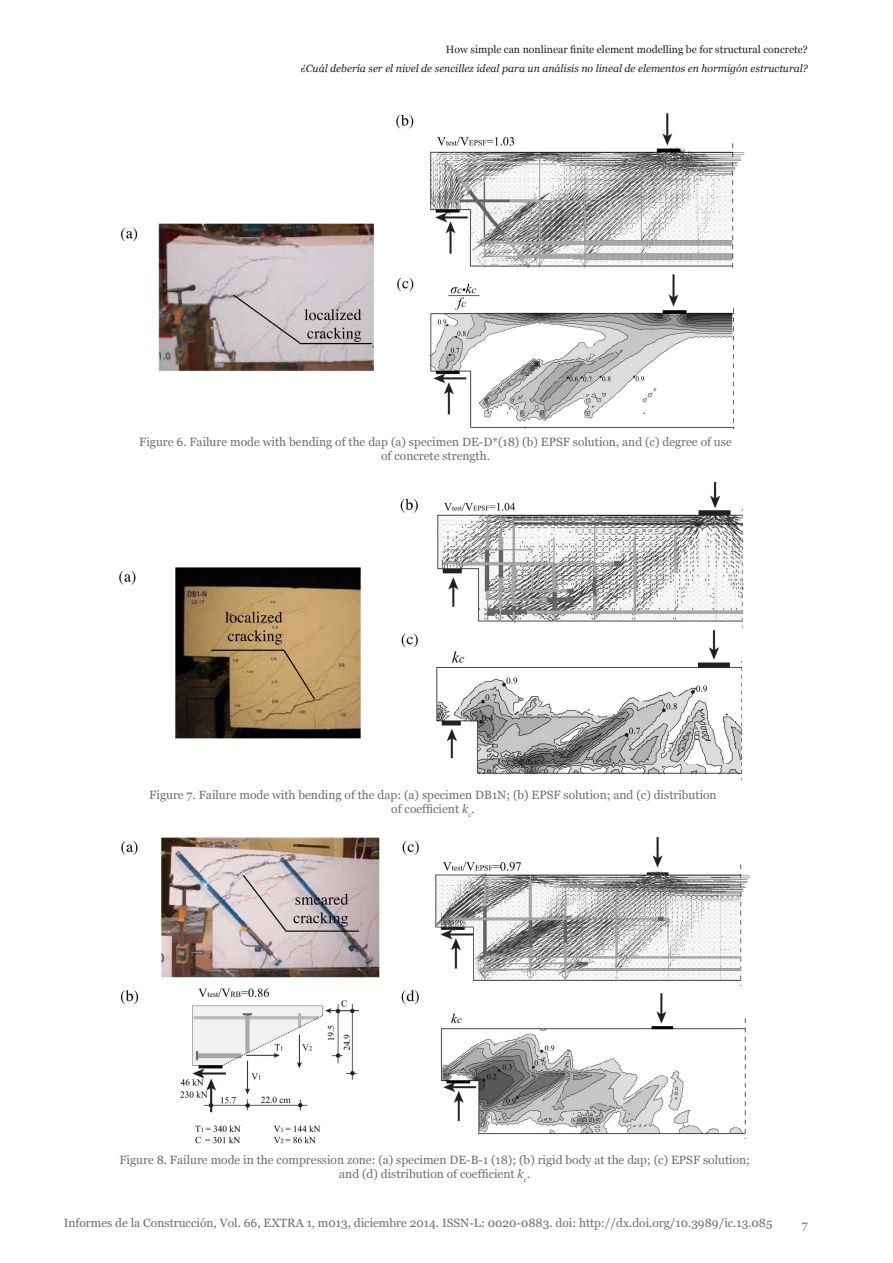
<style>
.page{position:relative;width:893px;height:1263px;background:#fff}
.page>*{position:absolute;margin:0;border:0;box-sizing:border-box;transform-origin:0 0}
.t1{font:12px/13.5px "Georgia";color:#6c6d70;text-align:center}
.t2{font:italic 10.5px "Georgia";color:#231f20}
.t3{font:10.5px "Georgia";color:#231f20}
.s1{font-style:italic}
</style>
<div class="page">
<img style="left:120px;top:113px;width:624px;height:315px">
<img style="left:119px;top:483px;width:625px;height:297px">
<img style="left:120px;top:837px;width:631px;height:307px">
<p class="t3" style="left:446px;top:43px;width:363px">How simple can nonlinear finite element modelling be for structural concrete?</p>
<p class="t2" style="left:301px;top:63px;width:508px">¿Cuál debería ser el nivel de sencillez ideal para un análisis no lineal de elementos en hormigón estructural?</p>
<p class="t1" style="left:139px;top:435px;width:594px">Figure 6. Failure mode with bending of the dap (a) specimen DE-D*(18) (b) EPSF solution, and (c) degree of use of concrete strength.</p>
<p class="t1" style="left:149px;top:788px;width:569px">Figure 7. Failure mode with bending of the dap: (a) specimen DB1N; (b) EPSF solution; and (c) distribution of coefficient <span class="s1">k</span><sub>c</sub><span class="s1">.</span></p>
<p class="t1" style="left:119px;top:1153px;width:632px">Figure 8. Failure mode in the compression zone: (a) specimen DE-B-1 (18); (b) rigid body at the dap; (c) EPSF solution; and (d) distribution of coefficient <span class="s1">k</span><sub>c</sub><span class="s1">.</span></p>
<p class="t1" style="left:64px;top:1216px;width:710px">Informes de la Construcción, Vol. 66, EXTRA 1, m013, diciembre 2014. ISSN-L: 0020-0883. doi: http://dx.doi.org/10.3989/ic.13.085</p>
<p class="t1" style="left:802px;top:1218px;width:8px">7</p>
</div>
